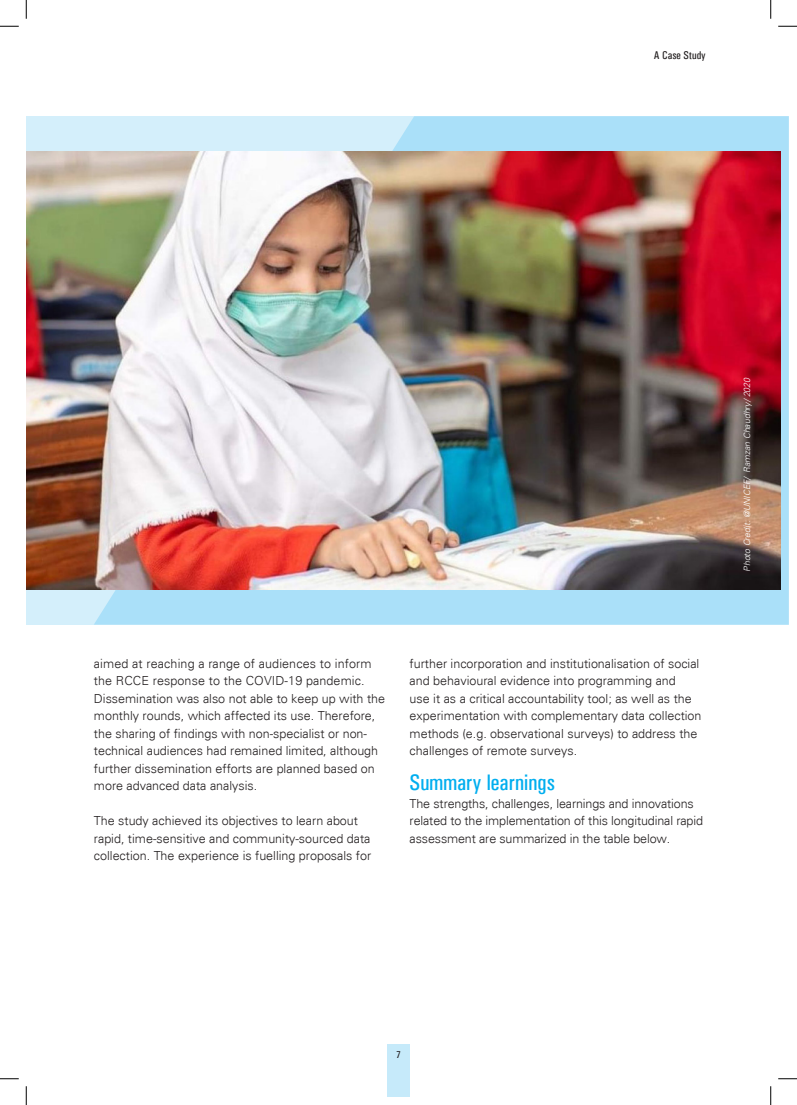
<style>
.page{position:relative;width:797px;height:1105px;background:#fff}
.page>*{position:absolute;margin:0;border:0;box-sizing:border-box;transform-origin:0 0}
.SH1{font:22.5px "Univers Condensed";color:#00aeef}
.BODY{font:300 12.5px/17.5px "Univers";color:#231f20}
.t1{font:11.25px "Univers Condensed";color:#231f20}
.t2{font:10px "Univers Condensed";color:#231f20}
.BODY-2{font:italic 300 8.75px "Univers";letter-spacing:-.005em;color:#fff}
</style>
<div class="page">
<div style="left:387px;top:1044px;width:22px;height:53px;background:#c6eafa"></div>
<svg style="left:94px;top:116px;width:694px;height:509px;fill:#aae0f9"></svg>
<img style="left:26px;top:152px;width:754px;height:437px">
<svg style="left:0;top:25px;width:19px;height:2px"></svg>
<svg style="left:778px;top:25px;width:19px;height:2px"></svg>
<svg style="left:0;top:1078px;width:19px;height:1px"></svg>
<svg style="left:778px;top:1078px;width:19px;height:1px"></svg>
<svg style="left:25px;top:0;width:2px;height:19px"></svg>
<svg style="left:25px;top:1086px;width:2px;height:19px"></svg>
<svg style="left:770px;top:0;width:1px;height:19px"></svg>
<svg style="left:770px;top:1086px;width:1px;height:19px"></svg>
<p class="t1" style="left:653px;top:49px;width:54px">A Case Study</p>
<p class="BODY" style="left:94px;top:655px;width:293px">aimed at reaching a range of audiences to inform the RCCE response to the COVID-19 pandemic.<br>Dissemination was also not able to keep up with the monthly rounds, which affected its use. Therefore, the sharing of findings with non-specialist or non&shy;technical audiences had remained limited, although further dissemination efforts are planned based on more advanced data analysis.</p>
<p class="BODY" style="left:94px;top:812px;width:279px">The study achieved its objectives to learn about rapid, time-sensitive and community-sourced data collection. The experience is fuelling proposals for</p>
<p class="BODY" style="left:409px;top:655px;width:293px">further incorporation and institutionalisation of social and behavioural evidence into programming and<br>use it as a critical accountability tool; as well as the experimentation with complementary data collection methods (e.g. observational surveys) to address the challenges of remote surveys.</p>
<p class="SH1" style="left:409px;top:769px;width:147px">Summary learnings</p>
<p class="BODY" style="left:409px;top:795px;width:295px">The strengths, challenges, learnings and innovations related to the implementation of this longitudinal rapid assessment are summarized in the table below.</p>
<p class="BODY-2" style="left:742px;top:572px;width:196px;rotate:-90deg">Photo Credit: @UNICEF/ Ramzan Chaudhry/ 2020</p>
<p class="t2" style="left:396px;top:1048px;width:6px">7</p>
</div>
